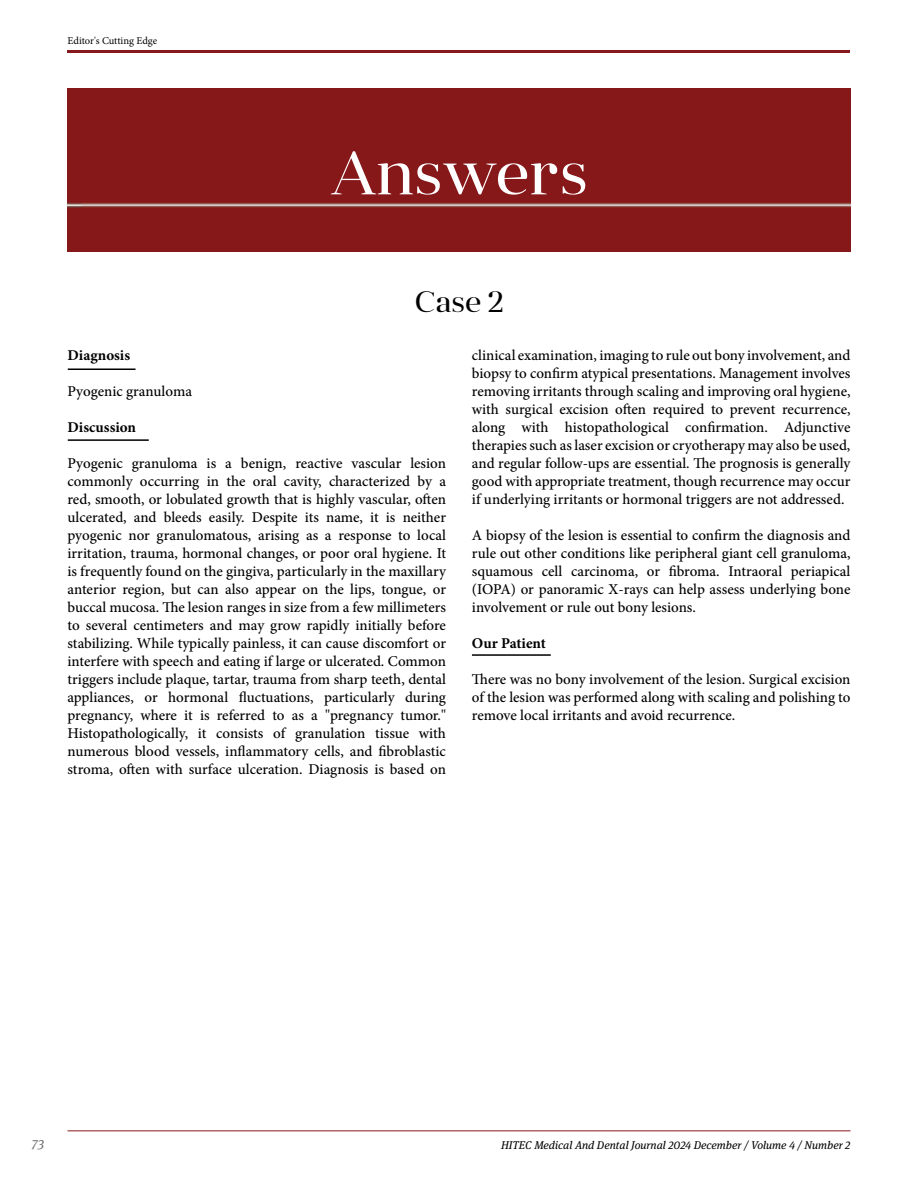
<style>
.page{position:relative;width:918px;height:1188px;background:#fff}
.page>*{position:absolute;margin:0;border:0;box-sizing:border-box;transform-origin:0 0}
.t1{font:61.5px "Anglecia Pro Display";color:#fff}
.t2{font:29.55px "Anglecia Pro Display";color:#000}
.t3{font:500 15px/18px "Minion Pro";color:#000;text-align:justify}
.t4{font:700 15px "Minion Pro";color:#000}
.t5{font:italic 13.5px "Meta Serif Lf";color:#6d6e71}
.t6{font:italic 11.25px "Meta Serif Lf";color:#000}
.t7{font:10.5px "Minion Pro";letter-spacing:-.005em;color:#000}
</style>
<div class="page">
<hr style="left:68px;top:1130px;width:782px;height:1px;background:#87181b">
<hr style="left:68px;top:50px;width:782px;height:2px;background:#87181b">
<div style="left:68px;top:88px;width:782px;height:164px;background:#87181a"></div>
<hr style="left:68px;top:368px;width:68px;height:2px;background:#000">
<hr style="left:68px;top:439px;width:81px;height:2px;background:#000">
<hr style="left:472px;top:654px;width:79px;height:2px;background:#000">
<p class="t7" style="left:68px;top:33px;width:91px">Editor's Cutting Edge</p>
<h1 class="t1" style="left:330px;top:138px;width:259px">Answers</h1>
<h2 class="t2" style="left:415px;top:285px;width:90px">Case 2</h2>
<p class="t4" style="left:68px;top:345px;width:64px">Diagnosis</p>
<p class="t3" style="left:68px;top:382px;width:126px">Pyogenic granuloma</p>
<p class="t4" style="left:68px;top:417px;width:70px">Discussion</p>
<p class="t3" style="left:68px;top:454px;width:380px">Pyogenic granuloma is a benign, reactive vascular lesion commonly occurring in the oral cavity, characterized by a red, smooth, or lobulated growth that is highly vascular, often ulcerated, and bleeds easily. Despite its name, it is neither pyogenic nor granulomatous, arising as a response to local irritation, trauma, hormonal changes, or poor oral hygiene. It is frequently found on the gingiva, particularly in the maxillary anterior region, but can also appear on the lips, tongue, or buccal mucosa. The lesion ranges in size from a few millimeters to several centimeters and may grow rapidly initially before stabilizing. While typically painless, it can cause discomfort or interfere with speech and eating if large or ulcerated. Common triggers include plaque, tartar, trauma from sharp teeth, dental appliances, or hormonal fluctuations, particularly during pregnancy, where it is referred to as a "pregnancy tumor." Histopathologically, it consists of granulation tissue with numerous blood vessels, inflammatory cells, and fibroblastic stroma, often with surface ulceration. Diagnosis is based on</p>
<p class="t3" style="left:472px;top:346px;width:380px">clinical examination, imaging to rule out bony involvement, and biopsy to confirm atypical presentations. Management involves removing irritants through scaling and improving oral hygiene, with surgical excision often required to prevent recurrence, along with histopathological confirmation. Adjunctive therapies such as laser excision or cryotherapy may also be used, and regular follow-ups are essential. The prognosis is generally good with appropriate treatment, though recurrence may occur if underlying irritants or hormonal triggers are not addressed.</p>
<p class="t3" style="left:472px;top:526px;width:380px">A biopsy of the lesion is essential to confirm the diagnosis and rule out other conditions like peripheral giant cell granuloma, squamous cell carcinoma, or fibroma. Intraoral periapical (IOPA) or panoramic X-rays can help assess underlying bone involvement or rule out bony lesions.</p>
<p class="t4" style="left:472px;top:633px;width:76px">Our Patient</p>
<p class="t3" style="left:472px;top:670px;width:380px">There was no bony involvement of the lesion. Surgical excision of the lesion was performed along with scaling and polishing to remove local irritants and avoid recurrence.</p>
<p class="t5" style="left:31px;top:1133px;width:14px">73</p>
<p class="t6" style="left:501px;top:1136px;width:351px">HITEC Medical And Dental Journal 2024 December / Volume 4 / Number 2</p>
</div>
